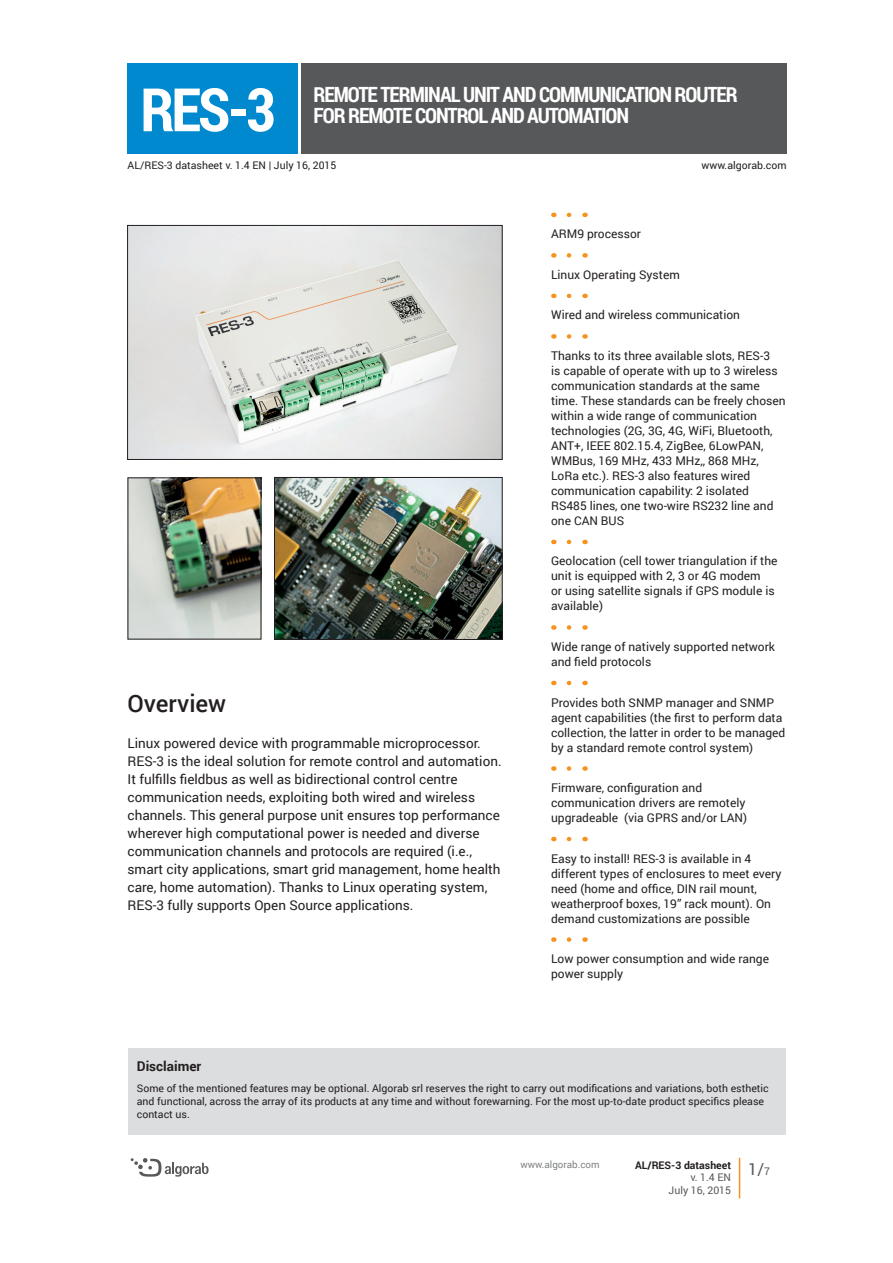
<style>
.page{position:relative;width:893px;height:1263px;background:#fff}
.page>*{position:absolute;margin:0;border:0;box-sizing:border-box;transform-origin:0 0}
.t1{font:700 60px "Roboto Condensed";color:#fff}
.t2{font:500 24px "Roboto";color:#231f20}
.t3{font:700 21px/21px "Roboto Condensed";letter-spacing:-.05em;color:#fff}
.t4{font:16.5px "Roboto";color:#57585a}
.t5{font:13.5px/18px "Roboto";color:#231f20}
.t6{font:700 13.5px "Roboto";color:#231f20}
.t7{font:12px/15px "Roboto";color:#231f20}
.t8{font:10.5px/12.6px "Roboto";color:#231f20}
.t9{font:10.5px/12.6px "Roboto";color:#57585a;text-align:right}
.t10{font:700 10.5px "Roboto";color:#231f20}
.t11{font:9.75px "Roboto";color:#808285}
.s1{font-size:10.5px}
</style>
<div class="page">
<hr style="left:739px;top:1158px;width:1px;height:40px;background:#f7931d">
<svg style="left:131px;top:1158px;width:78px;height:19px"></svg>
<svg style="left:569px;top:253px;width:3px;height:5px"></svg>
<svg style="left:569px;top:334px;width:3px;height:5px"></svg>
<svg style="left:569px;top:625px;width:3px;height:5px"></svg>
<svg style="left:569px;top:766px;width:3px;height:5px"></svg>
<svg style="left:569px;top:937px;width:3px;height:5px"></svg>
<div style="left:128px;top:64px;width:170px;height:90px;background:#0089cf"></div>
<div style="left:301px;top:64px;width:486px;height:90px;background:#57585a"></div>
<div style="left:128px;top:1048px;width:658px;height:87px;background:#dcdddf"></div>
<img style="left:129px;top:227px;width:372px;height:231px">
<div style="left:127px;top:225px;width:376px;height:235px;border:1px solid #231f20"></div>
<img style="left:130px;top:479px;width:129px;height:158px">
<div style="left:128px;top:477px;width:133px;height:162px;border:1px solid #231f20"></div>
<img style="left:276px;top:479px;width:225px;height:159px">
<div style="left:274px;top:477px;width:229px;height:163px;border:1px solid #231f20"></div>
<h1 class="t1" style="left:140px;top:68px;width:137px">RES-3</h1>
<h3 class="t3" style="left:314px;top:84px;width:426px">REMOTE TERMINAL UNIT AND COMMUNICATION ROUTER<br>FOR REMOTE CONTROL AND AUTOMATION</h3>
<p class="t8" style="left:128px;top:158px;width:210px">AL/RES-3 datasheet v. 1.4 EN | July 16, 2015</p>
<p class="t8" style="left:701px;top:158px;width:87px">www.algorab.com</p>
<h2 class="t2" style="left:128px;top:686px;width:100px">Overview</h2>
<p class="t5" style="left:128px;top:733px;width:376px">Linux powered device with programmable microprocessor.<br>RES-3 is the ideal solution for remote control and automation.<br>It fulfills fieldbus as well as bidirectional control centre communication needs, exploiting both wired and wireless channels. This general purpose unit ensures top performance wherever high computational power is needed and diverse communication channels and protocols are required (i.e., smart city applications, smart grid management, home health care, home automation). Thanks to Linux operating system, RES-3 fully supports Open Source applications.</p>
<p class="t7" style="left:551px;top:226px;width:91px">ARM9 processor</p>
<p class="t7" style="left:551px;top:267px;width:130px">Linux Operating System</p>
<p class="t7" style="left:551px;top:307px;width:190px">Wired and wireless communication</p>
<p class="t7" style="left:551px;top:348px;width:236px">Thanks to its three available slots, RES-3<br>is capable of operate with up to 3 wireless communication standards at the same time. These standards can be freely chosen within a wide range of communication technologies (2G, 3G, 4G, WiFi, Bluetooth, ANT+, IEEE 802.15.4, ZigBee, 6LowPAN, WMBus, 169 MHz, 433 MHz,, 868 MHz, LoRa etc.). RES-3 also features wired communication capability: 2 isolated RS485 lines, one two-wire RS232 line and one CAN BUS</p>
<p class="t7" style="left:551px;top:553px;width:228px">Geolocation (cell tower triangulation if the unit is equipped with 2, 3 or 4G modem<br>or using satellite signals if GPS module is available)</p>
<p class="t7" style="left:551px;top:639px;width:225px">Wide range of natively supported network and field protocols</p>
<p class="t7" style="left:551px;top:694px;width:236px">Provides both SNMP manager and SNMP agent capabilities (the first to perform data collection, the latter in order to be managed by a standard remote control system)</p>
<p class="t7" style="left:551px;top:780px;width:198px">Firmware, configuration and communication drivers are remotely upgradeable (via GPRS and/or LAN)</p>
<p class="t7" style="left:551px;top:850px;width:232px">Easy to install! RES-3 is available in 4 different types of enclosures to meet every need (home and office, DIN rail mount, weatherproof boxes, 19” rack mount). On demand customizations are possible</p>
<p class="t7" style="left:551px;top:951px;width:219px">Low power consumption and wide range power supply</p>
<p class="t6" style="left:137px;top:1057px;width:66px">Disclaimer</p>
<p class="t8" style="left:137px;top:1082px;width:633px">Some of the mentioned features may be optional. Algorab srl reserves the right to carry out modifications and variations, both esthetic and functional, across the array of its products at any time and without forewarning. For the most up-to-date product specifics please contact us.</p>
<p class="t11" style="left:520px;top:1157px;width:81px">www.algorab.com</p>
<p class="t10" style="left:635px;top:1157px;width:97px">AL/RES-3 datasheet</p>
<p class="t9" style="left:669px;top:1171px;width:64px">v. 1.4 EN<br>July 16, 2015</p>
<h3 class="t4" style="left:748px;top:1157px;width:24px">1/<span class="s1">7</span></h3>
</div>
